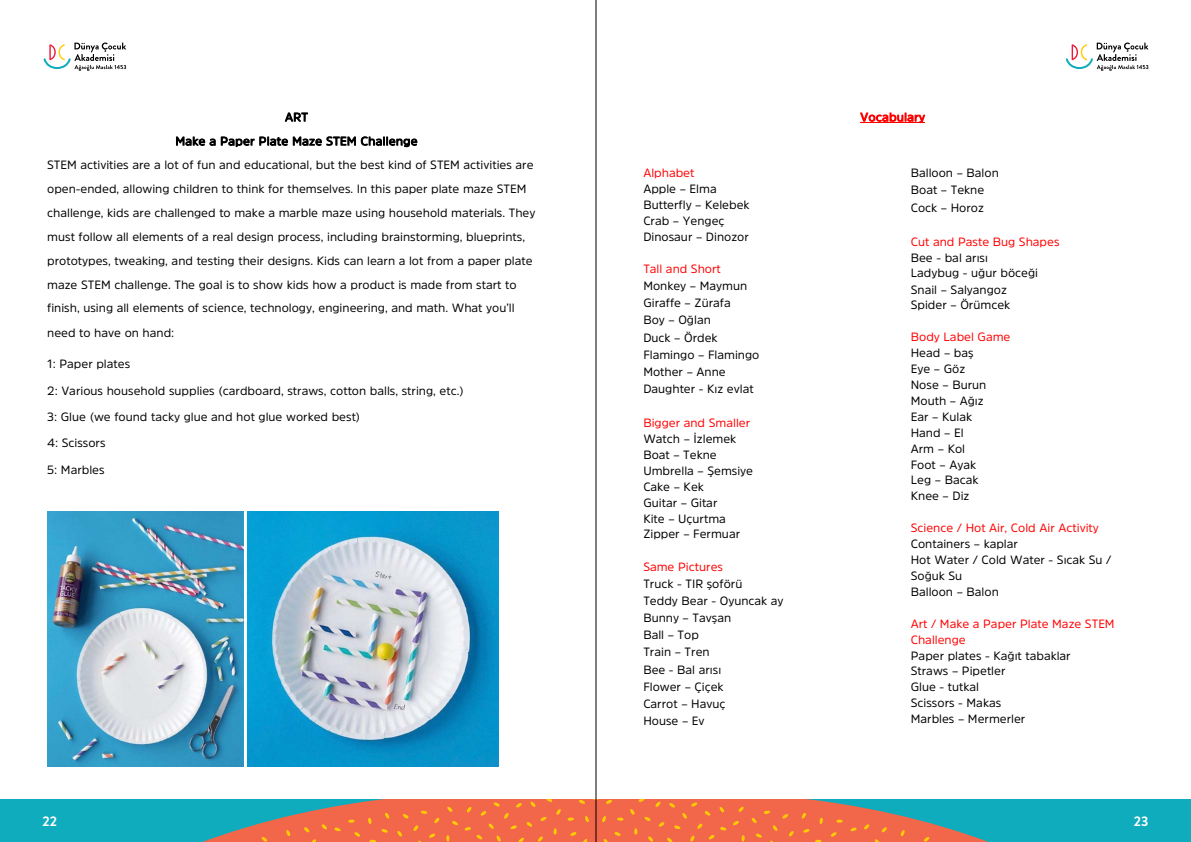
<style>
.page{position:relative;width:1191px;height:842px;background:#fff}
.page>*{position:absolute;margin:0;border:0;box-sizing:border-box;transform-origin:0 0}
.t1{font:700 14px "Brandon Grotesque";color:#fff}
.t2{font:12px/15.9px "Amsi Pro";color:#000}
.t3{font:12px/15.8px "Amsi Pro";color:#f00}
.t4{font:11.8px/24px "Amsi Pro";letter-spacing:.02em;color:#000;text-align:center}
.t5{font:11.8px "Amsi Pro";letter-spacing:.02em;color:#f00}
</style>
<div class="page">
<svg style="left:0;top:799px;width:1191px;height:43px;background:#88897d"></svg>
<svg style="left:1065px;top:43px;width:83px;height:28px"></svg>
<svg style="left:44px;top:43px;width:82px;height:28px"></svg>
<hr style="left:596px;top:0;width:1px;height:842px;background:#000">
<img style="left:47px;top:512px;width:196px;height:254px">
<img style="left:247px;top:512px;width:251px;height:254px">
<hr style="left:860px;top:122px;width:65px;height:1px;background:#f00">
<p class="t4" style="left:175px;top:105px;width:244px">ART<br>Make a Paper Plate Maze STEM Challenge</p>
<p class="t2" style="left:47px;top:153px;width:490px;line-height:23.9px">STEM activities are a lot of fun and educational, but the best kind of STEM activities are open-ended, allowing children to think for themselves. In this paper plate maze STEM challenge, kids are challenged to make a marble maze using household materials. They must follow all elements of a real design process, including brainstorming, blueprints, prototypes, tweaking, and testing their designs. Kids can learn a lot from a paper plate maze STEM challenge. The goal is to show kids how a product is made from start to finish, using all elements of science, technology, engineering, and math. What you’ll need to have on hand:</p>
<p class="t2" style="left:47px;top:356px;width:84px">1: Paper plates</p>
<p class="t2" style="left:47px;top:377px;width:418px;line-height:26.3px">2: Various household supplies (cardboard, straws, cotton balls, string, etc.)<br>3: Glue (we found tacky glue and hot glue worked best)<br>4: Scissors</p>
<p class="t2" style="left:47px;top:461px;width:59px">5: Marbles</p>
<p class="t3" style="left:643px;top:165px;width:53px">Alphabet</p>
<p class="t2" style="left:643px;top:181px;width:108px">Apple – Elma<br>Butterfly – Kelebek<br>Crab – Yengeç<br>Dinosaur – Dinozor</p>
<p class="t3" style="left:643px;top:260px;width:79px">Tall and Short</p>
<p class="t2" style="left:643px;top:277px;width:118px;line-height:17.2px">Monkey – Maymun<br>Giraffe – Zürafa<br>Boy – Oğlan<br>Duck – Ördek<br>Flamingo – Flamingo<br>Mother – Anne<br>Daughter - Kız evlat</p>
<p class="t3" style="left:643px;top:415px;width:108px">Bigger and Smaller</p>
<p class="t2" style="left:643px;top:431px;width:111px">Watch – İzlemek<br>Boat – Tekne<br>Umbrella – Şemsiye<br>Cake – Kek<br>Guitar – Gitar<br>Kite – Uçurtma<br>Zipper – Fermuar</p>
<p class="t3" style="left:643px;top:558px;width:81px">Same Pictures</p>
<p class="t2" style="left:643px;top:575px;width:142px;line-height:17.2px">Truck - TIR şoförü<br>Teddy Bear - Oyuncak ay<br>Bunny – Tavşan<br>Ball – Top<br>Train – Tren<br>Bee - Bal arısı<br>Flower – Çiçek<br>Carrot – Havuç<br>House – Ev</p>
<p class="t5" style="left:860px;top:109px;width:66px">Vocabulary</p>
<p class="t2" style="left:910px;top:164px;width:89px;line-height:17.2px">Balloon – Balon<br>Boat – Tekne<br>Cock – Horoz</p>
<p class="t3" style="left:910px;top:233px;width:150px">Cut and Paste Bug Shapes</p>
<p class="t2" style="left:910px;top:249px;width:129px">Bee - bal arısı<br>Ladybug - uğur böceği<br>Snail – Salyangoz<br>Spider – Örümcek</p>
<p class="t3" style="left:910px;top:329px;width:101px">Body Label Game</p>
<p class="t2" style="left:910px;top:345px;width:77px">Head – baş<br>Eye – Göz<br>Nose – Burun<br>Mouth – Ağız<br>Ear – Kulak<br>Hand – El<br>Arm – Kol<br>Foot – Ayak<br>Leg – Bacak<br>Knee – Diz</p>
<p class="t3" style="left:910px;top:520px;width:190px">Science / Hot Air, Cold Air Activity</p>
<p class="t2" style="left:910px;top:536px;width:202px">Containers – kaplar<br>Hot Water / Cold Water - Sıcak Su /<br>Soğuk Su<br>Balloon – Balon</p>
<p class="t3" style="left:910px;top:615px;width:205px">Art / Make a Paper Plate Maze STEM<br>Challenge</p>
<p class="t2" style="left:910px;top:647px;width:161px">Paper plates - Kağıt tabaklar<br>Straws – Pipetler<br>Glue - tutkal<br>Scissors - Makas<br>Marbles – Mermerler</p>
<p class="t1" style="left:43px;top:811px;width:16px">22</p>
<p class="t1" style="left:1133px;top:811px;width:16px">23</p>
</div>
